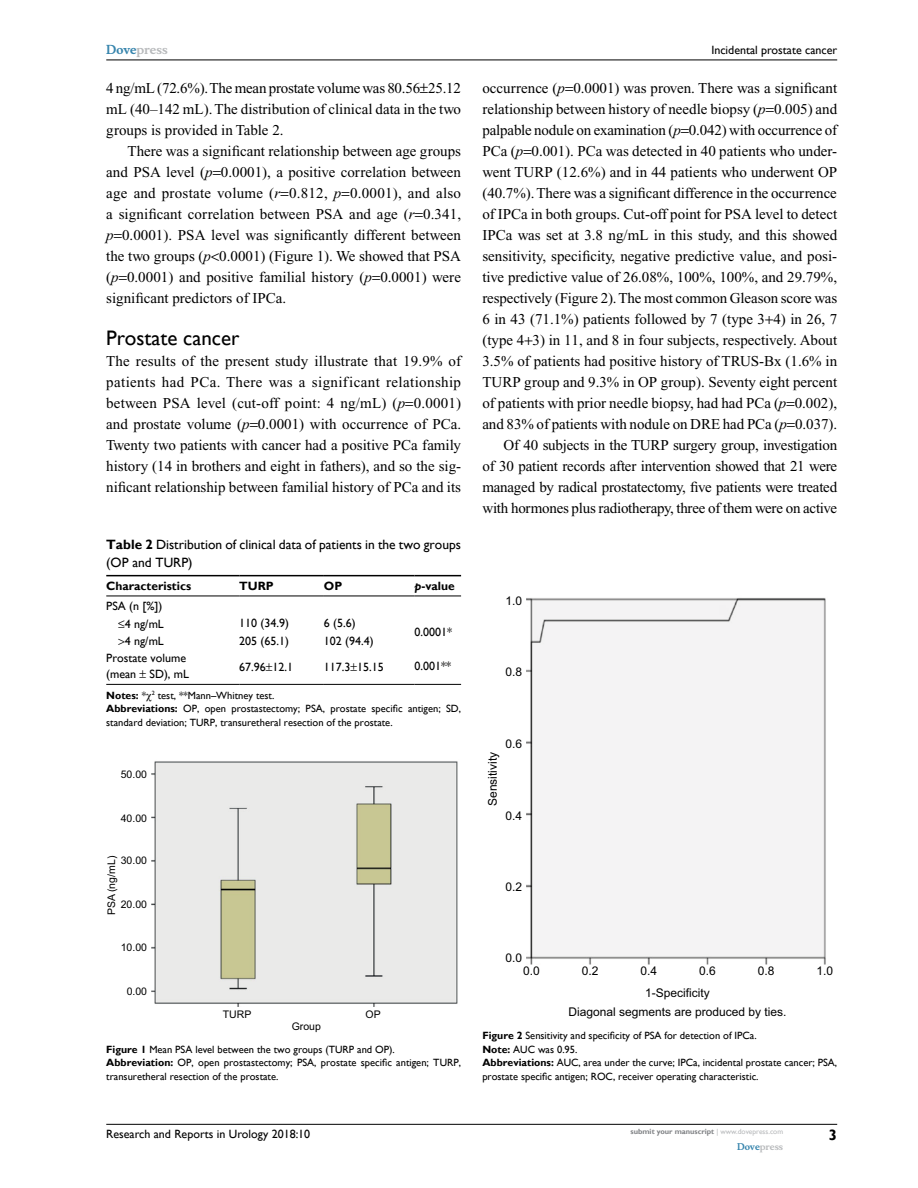
<style>
.page{position:relative;width:918px;height:1188px;background:#fff}
.page>*{position:absolute;margin:0;border:0;box-sizing:border-box;transform-origin:0 0}
.t1{font:21px "Gill Sans";color:#000}
.t2{font:15px/21px "Times New Roman";color:#000;text-align:justify}
.t3{font:700 15px "Gill Sans";color:#000}
.t4{font:13.5px/18px "Gill Sans";color:#000}
.t5{font:12px/17.5px "Gill Sans";color:#000;text-align:right}
.t6{font:12px/21.5px "Arial";color:#000}
.t7{font:700 12px "Gill Sans";color:#000}
.t8{font:700 12px "Musee";color:#b8babc}
.t9{font:10.5px/13.5px "Gill Sans";color:#000}
.t10{font:10.5px "Arial";color:#000}
.t11{font:700 9px "Musee";color:#b8babc}
.t12{font:700 7.5px "Gill Sans";color:#808285}
.s1{color:#3785ad}
.s2{font-style:italic}
.s3{font-weight:700}
.s4{font-weight:400;color:#b8babc}
</style>
<div class="page">
<hr style="left:106px;top:1124px;width:731px;height:1px;background:#000">
<hr style="left:106px;top:60px;width:731px;height:1px;background:#000">
<hr style="left:106px;top:575px;width:133px;height:1px;background:#000">
<hr style="left:239px;top:575px;width:85px;height:1px;background:#000">
<hr style="left:324px;top:575px;width:90px;height:1px;background:#000">
<hr style="left:414px;top:575px;width:47px;height:1px;background:#000">
<hr style="left:106px;top:596px;width:133px;height:1px;background:#000">
<hr style="left:239px;top:596px;width:85px;height:1px;background:#000">
<hr style="left:324px;top:596px;width:90px;height:1px;background:#000">
<hr style="left:414px;top:596px;width:47px;height:1px;background:#000">
<hr style="left:106px;top:684px;width:133px;height:1px;background:#000">
<hr style="left:239px;top:684px;width:85px;height:1px;background:#000">
<hr style="left:324px;top:684px;width:90px;height:1px;background:#000">
<hr style="left:414px;top:684px;width:47px;height:1px;background:#000">
<img style="left:151px;top:761px;width:307px;height:246px">
<div style="left:527px;top:598px;width:299px;height:367px;background:#f4f3f4"></div>
<p class="t8" style="left:106px;top:43px;width:63px"><span class="s1">Dove</span>press</p>
<p class="t2" style="left:106px;top:77px;width:356px">4 ng/mL (72.6%). The mean prostate volume was 80.56 25.12 mL (40–142 mL). The distribution of clinical data in the two groups is provided in Table 2.</p>
<p class="t2" style="left:106px;top:140px;width:356px;text-indent:21px">There was a significant relationship between age groups and PSA level (<span class="s2">p</span> 0.0001), a positive correlation between age and prostate volume (<span class="s2">r</span> 0.812, <span class="s2">p</span> 0.0001), and also a significant correlation between PSA and age (<span class="s2">r</span> 0.341, <span class="s2">p</span> 0.0001). PSA level was significantly different between the two groups (<span class="s2">p</span> 0.0001) (Figure 1). We showed that PSA (<span class="s2">p</span> 0.0001) and positive familial history (<span class="s2">p</span> 0.0001) were significant predictors of IPCa.</p>
<h1 class="t1" style="left:106px;top:325px;width:135px">Prostate cancer</h1>
<p class="t2" style="left:106px;top:350px;width:356px">The results of the present study illustrate that 19.9% of patients had PCa. There was a significant relationship between PSA level (cut-off point: 4 ng/mL) (<span class="s2">p</span> 0.0001) and prostate volume (<span class="s2">p</span> 0.0001) with occurrence of PCa.<br>Twenty two patients with cancer had a positive PCa family history (14 in brothers and eight in fathers), and so the sig&shy;nificant relationship between familial history of PCa and its</p>
<p class="t4" style="left:106px;top:535px;width:356px"><span class="s3">Table 2</span> Distribution of clinical data of patients in the two groups (OP and TURP)</p>
<p class="t7" style="left:106px;top:579px;width:86px">Characteristics</p>
<p class="t7" style="left:239px;top:579px;width:36px">TURP</p>
<p class="t7" style="left:324px;top:579px;width:20px">OP</p>
<p class="t7" style="left:414px;top:579px;width:42px"><span class="s2">p</span>-value</p>
<p class="t5" style="left:106px;top:598px;width:59px">PSA (n [%]) ≤4 ng/mL</p>
<p class="t5" style="left:239px;top:615px;width:51px">110 (34.9)</p>
<p class="t5" style="left:324px;top:615px;width:33px">6 (5.6)</p>
<p class="t5" style="left:414px;top:623px;width:39px">0.0001*</p>
<p class="t5" style="left:125px;top:633px;width:40px">4 ng/mL</p>
<p class="t5" style="left:239px;top:632px;width:51px">205 (65.1)</p>
<p class="t5" style="left:324px;top:632px;width:51px">102 (94.4)</p>
<p class="t5" style="left:106px;top:650px;width:84px;line-height:16.5px;text-align:left">Prostate volume (mean SD), mL</p>
<p class="t5" style="left:239px;top:658px;width:55px">67.96 12.1</p>
<p class="t5" style="left:324px;top:658px;width:61px">117.3 15.15</p>
<p class="t5" style="left:414px;top:658px;width:38px">0.001**</p>
<p class="t9" style="left:106px;top:688px;width:356px"><span class="s3">Notes:</span> * <sup>2</sup> test, **Mann–Whitney test.<br><span class="s3">Abbreviations:</span> OP, open prostastectomy; PSA, prostate specific antigen; SD, standard deviation; TURP, transuretheral resection of the prostate.</p>
<p class="t10" style="left:121px;top:767px;width:28px">50.00</p>
<p class="t10" style="left:121px;top:811px;width:28px">40.00</p>
<p class="t10" style="left:104px;top:915px;width:61px;rotate:-90deg">PSA (ng/mL)</p>
<p class="t10" style="left:121px;top:853px;width:28px">30.00</p>
<p class="t10" style="left:121px;top:897px;width:28px">20.00</p>
<p class="t10" style="left:121px;top:940px;width:28px">10.00</p>
<p class="t10" style="left:127px;top:984px;width:22px">0.00</p>
<p class="t10" style="left:223px;top:1007px;width:30px">TURP</p>
<p class="t10" style="left:366px;top:1007px;width:17px">OP</p>
<p class="t10" style="left:292px;top:1019px;width:31px">Group</p>
<p class="t9" style="left:106px;top:1042px;width:356px"><span class="s3">Figure 1</span> Mean PSA level between the two groups (TURP and OP).<br><span class="s3">Abbreviation:</span> OP, open prostastectomy; PSA, prostate specific antigen; TURP, transuretheral resection of the prostate.</p>
<p class="t5" style="left:711px;top:42px;width:127px">Incidental prostate cancer</p>
<p class="t2" style="left:482px;top:77px;width:356px;text-align:right">occurrence (<span class="s2">p</span> 0.0001) was proven. There was a significant relationship between history of needle biopsy (<span class="s2">p</span> 0.005) and palpable nodule on examination (<span class="s2">p</span> 0.042) with occurrence of PCa (<span class="s2">p</span> 0.001). PCa was detected in 40 patients who under&shy;went TURP (12.6%) and in 44 patients who underwent OP (40.7%). There was a significant difference in the occurrence of IPCa in both groups. Cut-off point for PSA level to detect IPCa was set at 3.8 ng/mL in this study, and this showed sensitivity, specificity, negative predictive value, and posi&shy;tive predictive value of 26.08%, 100%, 100%, and 29.79%, respectively (Figure 2). The most common Gleason score was 6 in 43 (71.1%) patients followed by 7 (type 3 4) in 26, 7 (type 4 3) in 11, and 8 in four subjects, respectively. About 3.5% of patients had positive history of TRUS-Bx (1.6% in TURP group and 9.3% in OP group). Seventy eight percent of patients with prior needle biopsy, had had PCa (<span class="s2">p</span> 0.002), and 83% of patients with nodule on DRE had PCa (<span class="s2">p</span> 0.037).<br>Of 40 subjects in the TURP surgery group, investigation<br>of 30 patient records after intervention showed that 21 were managed by radical prostatectomy, five patients were treated with hormones plus radiotherapy, three of them were on active</p>
<p class="t6" style="left:505px;top:589px;width:18px">1.0</p>
<p class="t6" style="left:505px;top:661px;width:18px">0.8</p>
<p class="t6" style="left:505px;top:733px;width:18px">0.6</p>
<p class="t6" style="left:482px;top:806px;width:56px;rotate:-90deg">Sensitivity</p>
<p class="t6" style="left:505px;top:805px;width:18px">0.4</p>
<p class="t6" style="left:505px;top:876px;width:18px">0.2</p>
<p class="t6" style="left:505px;top:947px;width:18px">0.0</p>
<p class="t6" style="left:523px;top:960px;width:18px">0.0</p>
<p class="t6" style="left:645px;top:960px;width:72px;text-indent:54px">0.6<br>1-Specificity</p>
<p class="t6" style="left:568px;top:1001px;width:220px">Diagonal segments are produced by ties.</p>
<p class="t6" style="left:582px;top:960px;width:18px">0.2</p>
<p class="t6" style="left:641px;top:960px;width:18px">0.4</p>
<p class="t6" style="left:758px;top:960px;width:18px">0.8</p>
<p class="t6" style="left:816px;top:960px;width:18px">1.0</p>
<p class="t9" style="left:482px;top:1029px;width:356px"><span class="s3">Figure 2</span> Sensitivity and specificity of PSA for detection of IPCa.<br><span class="s3">Note:</span> AUC was 0.95.<br><span class="s3">Abbreviations:</span> AUC, area under the curve; IPCa, incidental prostate cancer; PSA, prostate specific antigen; ROC, receiver operating characteristic.</p>
<p class="t5" style="left:106px;top:1125px;width:206px">Research and Reports in Urology 2018:10</p>
<p class="t12" style="left:631px;top:1127px;width:154px">submit your manuscript <span class="s4">| www.dovepress.com</span></p>
<p class="t11" style="left:737px;top:1141px;width:48px"><span class="s1">Dove</span>press</p>
<p class="t3" style="left:829px;top:1126px;width:10px">3</p>
</div>
